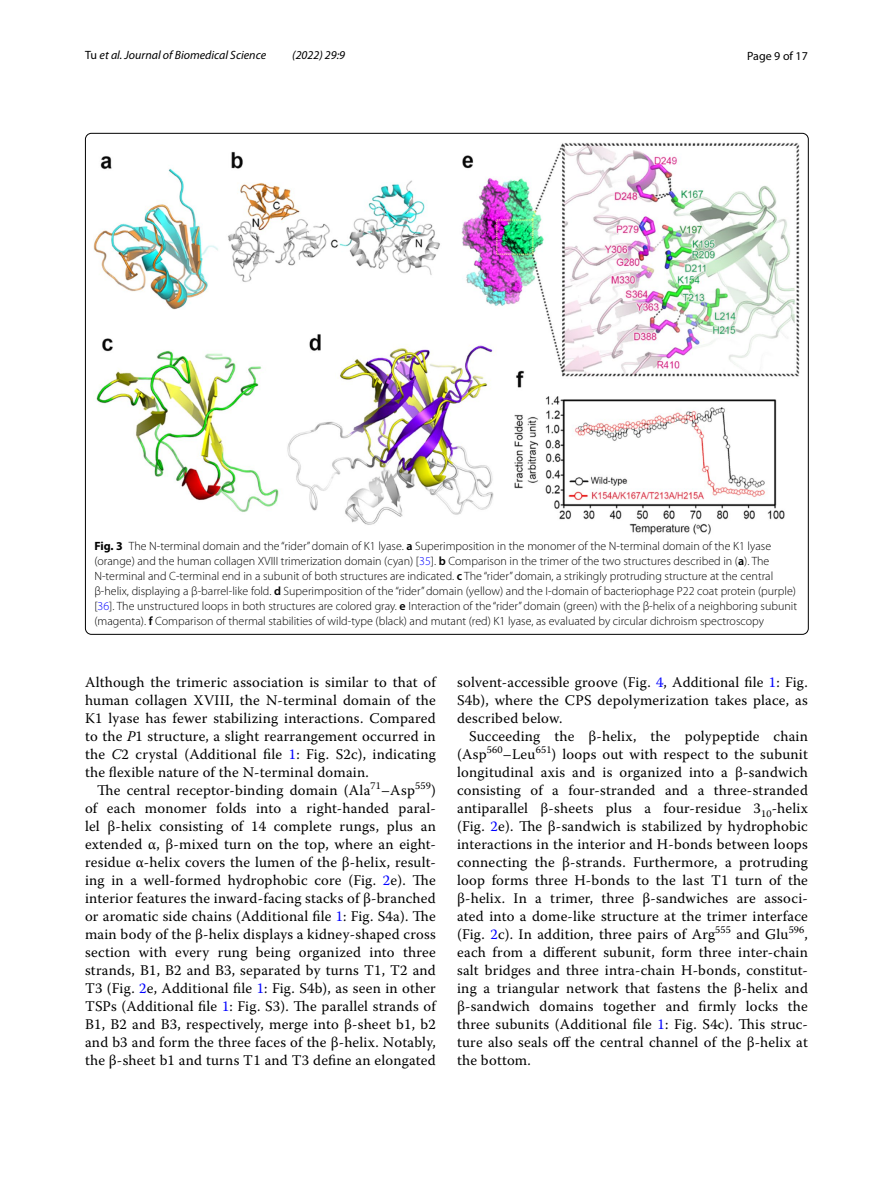
<style>
.page{position:relative;width:893px;height:1187px;background:#fff}
.page>*{position:absolute;margin:0;border:0;box-sizing:border-box;transform-origin:0 0}
.t1{font:14.7px/18px "Warnock Pro";letter-spacing:.015em;color:#000;text-align:justify}
.t2{font:300 12px/15px "Myriad Pro";color:#000}
.t3{font:italic 12px "Myriad Pro";color:#000}
.t4{font:12px "Myriad Pro";color:#000}
.s1{font-style:normal}
.s2{font-weight:700}
.s3{font-weight:600}
.s4{color:#00f}
.s5{font-style:italic}
</style>
<div class="page">
<img style="left:94px;top:142px;width:706px;height:392px">
<p class="t3" style="left:85px;top:48px;width:183px"><span class="s1">Tu</span> et al. Journal of Biomedical Science</p>
<p class="t3" style="left:292px;top:48px;width:54px">(2022) 29:9</p>
<p class="t4" style="left:747px;top:48px;width:62px">Page 9 of 17</p>
<p class="t2" style="left:94px;top:538px;width:704px"><span class="s2">Fig. 3</span> The N-terminal domain and the “rider” domain of K1 lyase. <span class="s3">a</span> Superimposition in the monomer of the N-terminal domain of the K1 lyase (orange) and the human collagen XVIII trimerization domain (cyan) [<span class="s4">35</span>]. <span class="s3">b</span> Comparison in the trimer of the two structures described in (<span class="s3">a</span>). The N-terminal and C-terminal end in a subunit of both structures are indicated. <span class="s3">c</span> The “rider” domain, a strikingly protruding structure at the central β-helix, displaying a β-barrel-like fold. <span class="s3">d</span> Superimposition of the “rider” domain (yellow) and the I-domain of bacteriophage P22 coat protein (purple) [<span class="s4">36</span>]. The unstructured loops in both structures are colored gray. <span class="s3">e</span> Interaction of the “rider” domain (green) with the β-helix of a neighboring subunit (magenta). <span class="s3">f</span> Comparison of thermal stabilities of wild-type (black) and mutant (red) K1 lyase, as evaluated by circular dichroism spectroscopy</p>
<p class="t1" style="left:85px;top:672px;width:352px">Although the trimeric association is similar to that of human collagen XVIII, the N-terminal domain of the K1 lyase has fewer stabilizing interactions. Compared to the <span class="s5">P</span>1 structure, a slight rearrangement occurred in the <span class="s5">C</span>2 crystal (Additional file <span class="s4">1</span>: Fig. S2c), indicating the flexible nature of the N-terminal domain.</p>
<p class="t1" style="left:85px;top:780px;width:352px;text-indent:12px">The central receptor-binding domain (Ala<sup>71</sup>–Asp<sup>559</sup>) of each monomer folds into a right-handed paral&shy;lel β-helix consisting of 14 complete rungs, plus an extended α, β-mixed turn on the top, where an eight&shy;residue α-helix covers the lumen of the β-helix, result&shy;ing in a well-formed hydrophobic core (Fig. <span class="s4">2</span>e). The interior features the inward-facing stacks of β-branched or aromatic side chains (Additional file <span class="s4">1</span>: Fig. S4a). The main body of the β-helix displays a kidney-shaped cross section with every rung being organized into three strands, B1, B2 and B3, separated by turns T1, T2 and T3 (Fig. <span class="s4">2</span>e, Additional file <span class="s4">1</span>: Fig. S4b), as seen in other TSPs (Additional file <span class="s4">1</span>: Fig. S3). The parallel strands of B1, B2 and B3, respectively, merge into β-sheet b1, b2 and b3 and form the three faces of the β-helix. Notably, the β-sheet b1 and turns T1 and T3 define an elongated</p>
<p class="t1" style="left:457px;top:672px;width:352px">solvent-accessible groove (Fig. <span class="s4">4</span>, Additional file <span class="s4">1</span>: Fig.<br>S4b), where the CPS depolymerization takes place, as described below.</p>
<p class="t1" style="left:457px;top:726px;width:352px;text-indent:12px">Succeeding the β-helix, the polypeptide chain (Asp<sup>560</sup>–Leu<sup>651</sup>) loops out with respect to the subunit longitudinal axis and is organized into a β-sandwich consisting of a four-stranded and a three-stranded antiparallel β-sheets plus a four-residue 3<sub>10</sub>-helix (Fig. <span class="s4">2</span>e). The β-sandwich is stabilized by hydrophobic interactions in the interior and H-bonds between loops connecting the β-strands. Furthermore, a protruding loop forms three H-bonds to the last T1 turn of the β-helix. In a trimer, three β-sandwiches are associ&shy;ated into a dome-like structure at the trimer interface (Fig. <span class="s4">2</span>c). In addition, three pairs of Arg<sup>555</sup> and Glu<sup>596</sup>, each from a different subunit, form three inter-chain salt bridges and three intra-chain H-bonds, constitut&shy;ing a triangular network that fastens the β-helix and β-sandwich domains together and firmly locks the three subunits (Additional file <span class="s4">1</span>: Fig. S4c). This struc&shy;ture also seals off the central channel of the β-helix at the bottom.</p>
</div>
